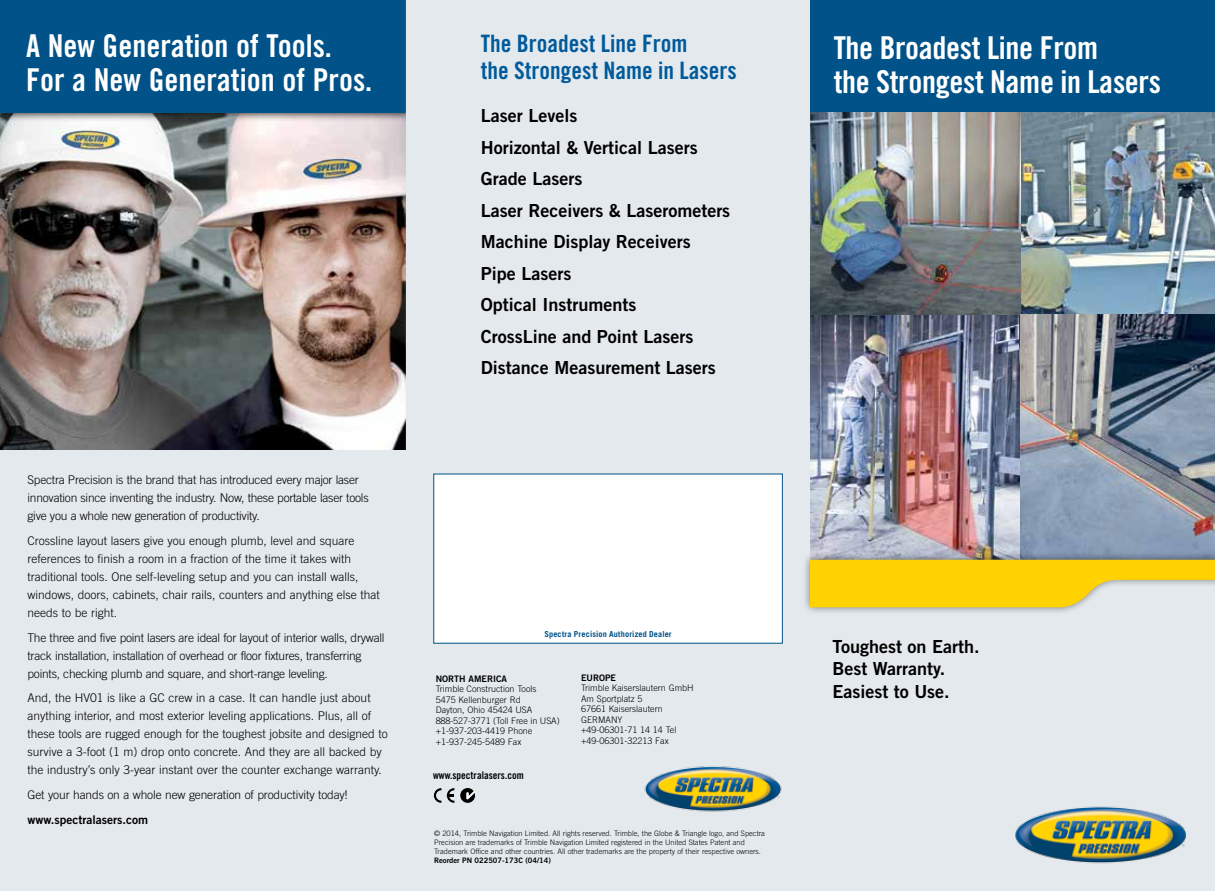
<style>
.page{position:relative;width:1215px;height:891px;background:#fff}
.page>*{position:absolute;margin:0;border:0;box-sizing:border-box;transform-origin:0 0}
.t1{font:31.5px/34.5px "Trade Gothic LT Std Bd Cn 20";letter-spacing:-.01em;color:#fff}
.t2{font:24px/27px "Trade Gothic LT Std Bd Cn 20";color:#005a9c}
.t3{font:18px/31.5px "Trade Gothic LT Std Bd 2";color:#000}
.t4{font:300 12px/18px "Trade Gothic LT Std";color:#000}
.t5{font:300 12px/18px "Trade Gothic LT Std";letter-spacing:-.02em;color:#000}
.t6{font:12px "Trade Gothic LT Std Bd 2";color:#000}
.t7{font:10.5px "Trade Gothic LT Std Bd Cn 20";color:#000}
.t8{font:300 9px/10.5px "Trade Gothic LT Std";color:#000}
.t9{font:9px "Trade Gothic LT Std Bd 2";color:#000}
.t10{font:700 8.25px "Trade Gothic LT Std";letter-spacing:.02em;color:#005288}
.t11{font:300 7.5px/9px "Trade Gothic LT Std";color:#000}
.t12{font:7.5px "Trade Gothic LT Std Bd 2";color:#000}
</style>
<div class="page">
<div style="left:810px;top:633px;width:405px;height:258px;background:#e3e9ec"></div>
<div style="left:0;top:0;width:810px;height:891px;background:#e3e9ec"></div>
<img style="left:0;top:123px;width:406px;height:327px">
<div style="left:0;top:0;width:414px;height:123px;background:#000;opacity:.75"></div>
<div style="left:0;top:0;width:406px;height:113px;background:#005288"></div>
<img style="left:1001px;top:796px;width:199px;height:78px">
<svg style="left:434px;top:788px;width:7px;height:15px"></svg>
<svg style="left:447px;top:788px;width:7px;height:15px"></svg>
<div style="left:460px;top:788px;width:15px;height:15px;background:#000;border-radius:50%"></div>
<svg style="left:466px;top:790px;width:9px;height:10px"></svg>
<img style="left:644px;top:766px;width:138px;height:46px">
<svg style="left:406px;top:0;width:8px;height:123px"></svg>
<div style="left:434px;top:474px;width:349px;height:169px;background:#fff"></div>
<img style="left:805px;top:0;width:410px;height:633px">
<h1 class="t1" style="left:26px;top:28px;width:348px">A New Generation of Tools.<br>For a New Generation of Pros.</h1>
<p class="t5" style="left:28px;top:471px;width:343px">Spectra Precision is the brand that has introduced every major laser innovation since inventing the industry. Now, these portable laser tools give you a whole new generation of productivity.</p>
<p class="t4" style="left:28px;top:531px;width:354px">Crossline layout lasers give you enough plumb, level and square references to finish a room in a fraction of the time it takes with traditional tools. One self-leveling setup and you can install walls, windows, doors, cabinets, chair rails, counters and anything else that needs to be right.</p>
<p class="t5" style="left:28px;top:628px;width:359px">The three and five point lasers are ideal for layout of interior walls, drywall track installation, installation of overhead or floor fixtures, transferring points, checking plumb and square, and short-range leveling.</p>
<p class="t4" style="left:28px;top:689px;width:362px">And, the HV01 is like a GC crew in a case. It can handle just about anything interior, and most exterior leveling applications. Plus, all of these tools are rugged enough for the toughest jobsite and designed to survive a 3-foot (1 m) drop onto concrete. And they are all backed by the industry’s only 3-year instant over the counter exchange warranty.</p>
<p class="t4" style="left:28px;top:786px;width:321px">Get your hands on a whole new generation of productivity today!</p>
<p class="t6" style="left:28px;top:812px;width:122px">www.spectralasers.com</p>
<h2 class="t2" style="left:481px;top:30px;width:257px">The Broadest Line From<br>the Strongest Name in Lasers</h2>
<h3 class="t3" style="left:481px;top:100px;width:251px">Laser Levels<br>Horizontal &amp; Vertical Lasers<br>Grade Lasers<br>Laser Receivers &amp; Laserometers<br>Machine Display Receivers<br>Pipe Lasers<br>Optical Instruments<br>CrossLine and Point Lasers<br>Distance Measurement Lasers</h3>
<p class="t10" style="left:544px;top:629px;width:129px">Spectra Precision Authorized Dealer</p>
<p class="t9" style="left:436px;top:673px;width:73px">NORTH AMERICA</p>
<p class="t8" style="left:436px;top:684px;width:126px">Trimble Construction Tools<br>5475 Kellenburger Rd<br>Dayton, Ohio 45424 USA<br>888-527-3771 (Toll Free in USA) +1-937-203-4419 Phone +1-937-245-5489 Fax</p>
<p class="t7" style="left:433px;top:769px;width:92px">www.spectralasers.com</p>
<p class="t9" style="left:581px;top:672px;width:37px">EUROPE</p>
<p class="t8" style="left:581px;top:683px;width:114px">Trimble Kaiserslautern GmbH<br>Am Sportplatz 5<br>67661 Kaiserslautern<br>GERMANY<br>+49-06301-71 14 14 Tel +49-06301-32213 Fax</p>
<p class="t11" style="left:434px;top:829px;width:332px">© 2014, Trimble Navigation Limited. All rights reserved. Trimble, the Globe &amp; Triangle logo, and Spectra<br>Precision are trademarks of Trimble Navigation Limited registered in the United States Patent and<br>Trademark Office and other countries. All other trademarks are the property of their respective owners.</p>
<p class="t12" style="left:434px;top:856px;width:118px">Reorder PN 022507-173C (04/14)</p>
<h1 class="t1" style="left:834px;top:30px;width:329px">The Broadest Line From<br>the Strongest Name in Lasers</h1>
<h3 class="t3" style="left:832px;top:635px;width:149px;line-height:22.5px">Toughest on Earth.<br>Best Warranty.<br>Easiest to Use.</h3>
</div>
